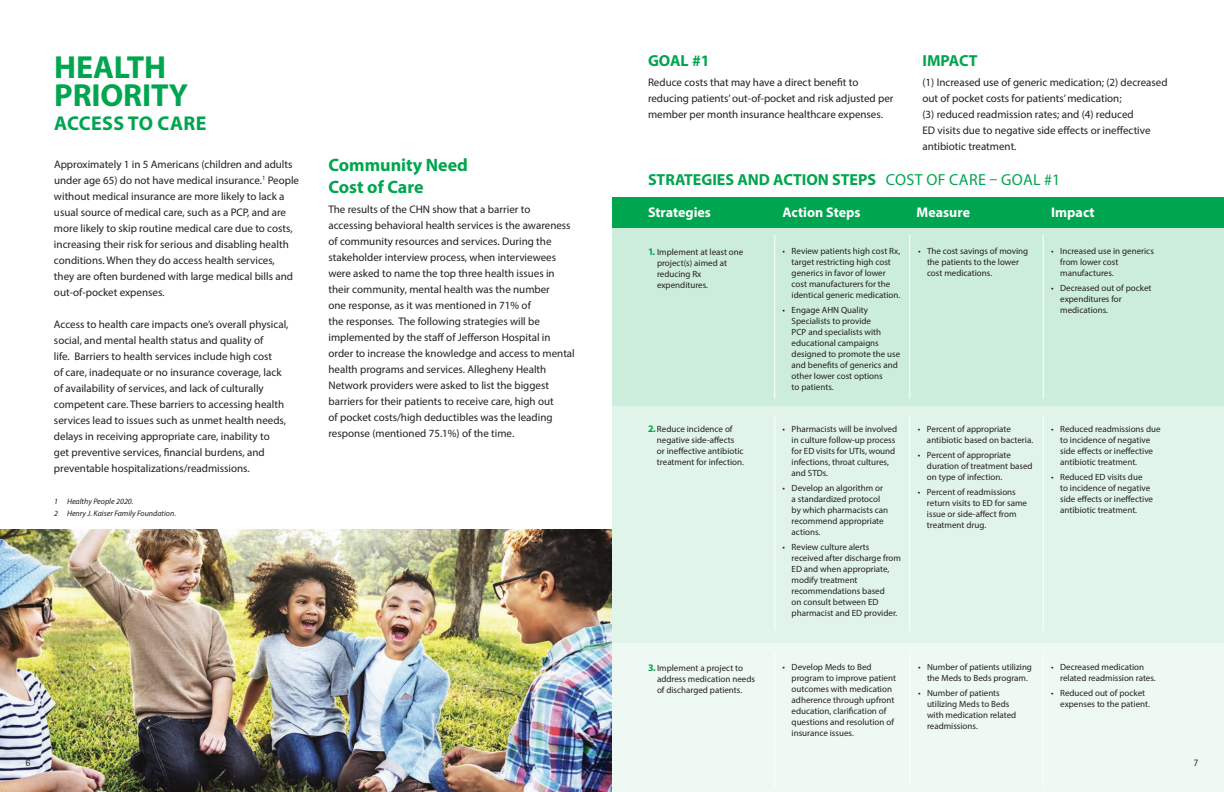
<style>
.page{position:relative;width:1224px;height:792px;background:#fff}
.page>*{position:absolute;margin:0;border:0;box-sizing:border-box;transform-origin:0 0}
.t1{font:700 32px/28px "Myriad Pro";letter-spacing:-.005em;color:#00a54f}
.t2{font:700 20px "Myriad Pro";letter-spacing:.02em;color:#00a54f}
.t3{font:700 18px/21.6px "Myriad Pro";color:#00a54f}
.t4{font:700 16px "Myriad Pro";color:#00a54f}
.t5{font:700 14px "Myriad Pro";color:#fff}
.t6{font:11px/16px "Myriad Pro";color:#231f20}
.t7{font:10px "Rotis Sans Serif";color:#231f20}
.t8{font:9px/11px "Myriad Pro";color:#231f20}
.t9{font:italic 8px/12px "Myriad Pro";color:#231f20}
.s1{font-weight:400}
.s2{font-weight:700;font-size:10px;color:#00a54f}
</style>
<div class="page">
<img style="left:0;top:530px;width:612px;height:262px">
<div style="left:612px;top:228px;width:612px;height:178px;background:#cdeddc"></div>
<div style="left:612px;top:406px;width:612px;height:237px;background:#e1f4ea"></div>
<div style="left:612px;top:643px;width:612px;height:149px;background:#eef9f3"></div>
<div style="left:612px;top:197px;width:612px;height:31px;background:#00a54f"></div>
<hr style="left:774px;top:235px;width:1px;height:164px;background:#fff">
<hr style="left:909px;top:235px;width:1px;height:164px;background:#fff">
<hr style="left:1043px;top:235px;width:1px;height:164px;background:#fff">
<hr style="left:774px;top:415px;width:1px;height:216px;background:#fff">
<hr style="left:909px;top:415px;width:1px;height:216px;background:#fff">
<hr style="left:1043px;top:415px;width:1px;height:216px;background:#fff">
<hr style="left:774px;top:652px;width:1px;height:135px;background:#fff">
<hr style="left:909px;top:652px;width:1px;height:135px;background:#fff">
<hr style="left:1043px;top:652px;width:1px;height:135px;background:#fff">
<h1 class="t1" style="left:54px;top:52px;width:135px">HEALTH<br>PRIORITY</h1>
<h2 class="t2" style="left:54px;top:110px;width:154px">ACCESS TO CARE</h2>
<p class="t6" style="left:54px;top:156px;width:247px">Approximately 1 in 5 Americans (children and adults under age 65) do not have medical insurance.<sup>1</sup> People without medical insurance are more likely to lack a usual source of medical care, such as a PCP, and are more likely to skip routine medical care due to costs, increasing their risk for serious and disabling health conditions. When they do access health services,<br>they are often burdened with large medical bills and out-of-pocket expenses.</p>
<p class="t6" style="left:54px;top:316px;width:236px">Access to health care impacts one’s overall physical, social, and mental health status and quality of<br>life. Barriers to health services include high cost<br>of care, inadequate or no insurance coverage, lack of availability of services, and lack of culturally competent care. These barriers to accessing health services lead to issues such as unmet health needs, delays in receiving appropriate care, inability to<br>get preventive services, financial burdens, and preventable hospitalizations/readmissions.</p>
<p class="t9" style="left:54px;top:495px;width:124px">1 Healthy People 2020.<br>2 Henry J. Kaiser Family Foundation.</p>
<h3 class="t3" style="left:328px;top:154px;width:141px">Community Need<br>Cost of Care</h3>
<p class="t6" style="left:328px;top:201px;width:248px">The results of the CHN show that a barrier to accessing behavioral health services is the awareness of community resources and services. During the stakeholder interview process, when interviewees were asked to name the top three health issues in their community, mental health was the number<br>one response, as it was mentioned in 71% of<br>the responses. The following strategies will be implemented by the staff of Jefferson Hospital in order to increase the knowledge and access to mental health programs and services. Allegheny Health Network providers were asked to list the biggest barriers for their patients to receive care, high out<br>of pocket costs/high deductibles was the leading response (mentioned 75.1%) of the time.</p>
<p class="t7" style="left:26px;top:757px;width:6px">6</p>
<h3 class="t4" style="left:648px;top:50px;width:63px">GOAL #1</h3>
<p class="t6" style="left:648px;top:74px;width:247px">Reduce costs that may have a direct benefit to reducing patients’ out-of-pocket and risk adjusted per member per month insurance healthcare expenses.</p>
<h3 class="t4" style="left:922px;top:50px;width:57px">IMPACT</h3>
<p class="t6" style="left:922px;top:74px;width:247px">(1) Increased use of generic medication; (2) decreased out of pocket costs for patients’ medication;<br>(3) reduced readmission rates; and (4) reduced<br>ED visits due to negative side effects or ineffective antibiotic treatment.</p>
<h3 class="t4" style="left:648px;top:169px;width:414px">STRATEGIES AND ACTION STEPS <span class="s1">COST OF CARE – GOAL #1</span></h3>
<p class="t5" style="left:648px;top:203px;width:65px">Strategies</p>
<p class="t5" style="left:783px;top:203px;width:80px">Action Steps</p>
<p class="t5" style="left:917px;top:203px;width:55px">Measure</p>
<p class="t5" style="left:1051px;top:203px;width:45px">Impact</p>
<p class="t8" style="left:792px;top:246px;width:110px;text-indent:-9px">• Review patients high cost Rx, target restricting high cost generics in favor of lower cost manufacturers for the identical generic medication.</p>
<p class="t8" style="left:792px;top:305px;width:110px;text-indent:-9px">• Engage AHN Quality<br>Specialists to provide<br>PCP and specialists with educational campaigns designed to promote the use and benefits of generics and other lower cost options<br>to patients.</p>
<p class="t8" style="left:927px;top:246px;width:103px;text-indent:-9px">• The cost savings of moving the patients to the lower cost medications.</p>
<p class="t8" style="left:1060px;top:246px;width:95px;text-indent:-9px">• Increased use in generics from lower cost manufactures.</p>
<p class="t8" style="left:1060px;top:283px;width:93px;text-indent:-9px">• Decreased out of pocket expenditures for medications.</p>
<p class="t8" style="left:657px;top:247px;width:88px;text-indent:-9px"><span class="s2">1.</span> Implement at least one project(s) aimed at reducing Rx expenditures.</p>
<p class="t8" style="left:657px;top:424px;width:88px;text-indent:-9px"><span class="s2">2.</span> Reduce incidence of negative side-affects or ineffective antibiotic treatment for infection.</p>
<p class="t8" style="left:792px;top:423px;width:107px;text-indent:-9px">• Pharmacists will be involved in culture follow-up process for ED visits for UTIs, wound infections, throat cultures, and STDs.</p>
<p class="t8" style="left:792px;top:482px;width:98px;text-indent:-9px">• Develop an algorithm or a standardized protocol by which pharmacists can recommend appropriate actions.</p>
<p class="t8" style="left:792px;top:541px;width:111px;text-indent:-9px">• Review culture alerts received after discharge from<br>ED and when appropriate, modify treatment recommendations based<br>on consult between ED pharmacist and ED provider.</p>
<p class="t8" style="left:927px;top:423px;width:108px;text-indent:-9px">• Percent of appropriate antibiotic based on bacteria.</p>
<p class="t8" style="left:927px;top:449px;width:107px;text-indent:-9px">• Percent of appropriate duration of treatment based on type of infection.</p>
<p class="t8" style="left:927px;top:486px;width:102px;text-indent:-9px">• Percent of readmissions return visits to ED for same issue or side-affect from treatment drug.</p>
<p class="t8" style="left:657px;top:662px;width:100px;text-indent:-9px"><span class="s2">3.</span> Implement a project to address medication needs of discharged patients.</p>
<p class="t8" style="left:792px;top:661px;width:106px;text-indent:-9px">• Develop Meds to Bed program to improve patient outcomes with medication adherence through upfront education, clarification of questions and resolution of insurance issues.</p>
<p class="t8" style="left:918px;top:661px;width:116px;text-align:center">• Number of patients utilizing the Meds to Beds program.</p>
<p class="t8" style="left:927px;top:687px;width:91px;text-indent:-9px">• Number of patients utilizing Meds to Beds with medication related readmissions.</p>
<p class="t8" style="left:1060px;top:423px;width:102px;text-indent:-9px">• Reduced readmissions due to incidence of negative side effects or ineffective antibiotic treatment.</p>
<p class="t8" style="left:1060px;top:471px;width:94px;text-indent:-9px">• Reduced ED visits due<br>to incidence of negative side effects or ineffective antibiotic treatment.</p>
<p class="t8" style="left:1060px;top:661px;width:97px;text-indent:-9px">• Decreased medication related readmission rates.</p>
<p class="t8" style="left:1060px;top:687px;width:91px;text-indent:-9px">• Reduced out of pocket expenses to the patient.</p>
<p class="t7" style="left:1193px;top:757px;width:6px">7</p>
</div>
